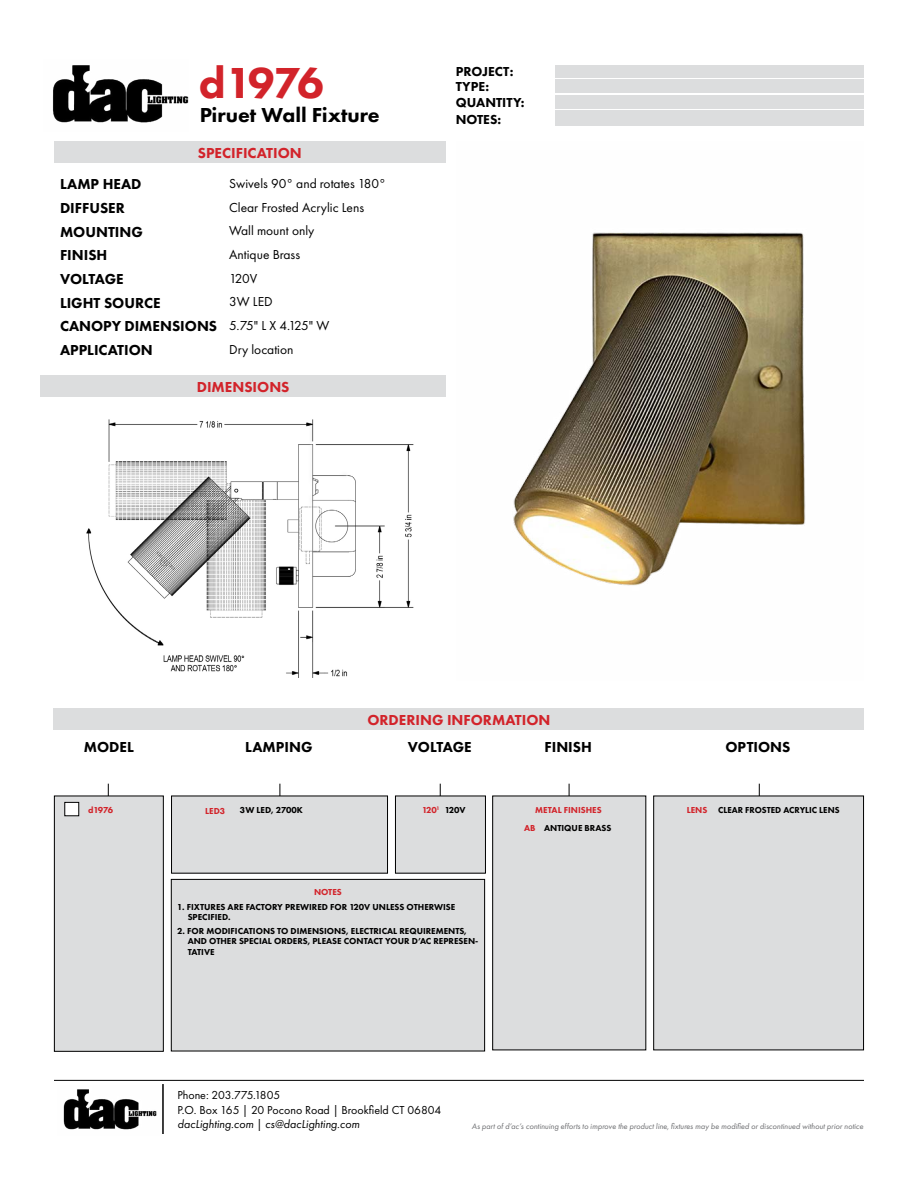
<style>
.page{position:relative;width:918px;height:1188px;background:#fff}
.page>*{position:absolute;margin:0;border:0;box-sizing:border-box;transform-origin:0 0}
.t1{font:800 45px "Futura PT";letter-spacing:-.05em;color:#d2232a}
.t2{font:800 21px "Futura PT";color:#000}
.t3{font:800 15px/23.7px "Futura PT";color:#000}
.t4{font:800 15px "Futura PT";color:#d2232a}
.t5{font:13.5px "Futura PT";color:#000}
.t6{font:800 13.5px/15px "Futura PT";color:#000}
.t7{font:12px/14.4px "Futura PT";color:#000}
.t8{font:800 9px/10.5px "Futura PT";color:#000}
.t9{font:800 9px "Futura PT";color:#d2232a}
.t10{font:italic 8.25px "Futura PT";color:#6d6e71}
.t11{font:800 5.25px "Futura PT";color:#d2232a}
.s1{font-weight:400;font-size:13.5px}
.s2{color:#d2232a}
.s3{font-style:italic}
</style>
<div class="page">
<hr style="left:54px;top:1080px;width:810px;height:1px;background:#000">
<img style="left:63px;top:1089px;width:94px;height:41px">
<hr style="left:162px;top:1084px;width:2px;height:50px;background:#000">
<img style="left:52px;top:65px;width:136px;height:58px">
<div style="left:556px;top:65px;width:308px;height:12px;background:#dcddde"></div>
<div style="left:556px;top:79px;width:308px;height:14px;background:#dcddde"></div>
<div style="left:556px;top:95px;width:308px;height:13px;background:#dcddde"></div>
<div style="left:556px;top:111px;width:308px;height:15px;background:#dcddde"></div>
<div style="left:54px;top:141px;width:392px;height:22px;background:#dcddde"></div>
<img style="left:86px;top:419px;width:328px;height:259px">
<img style="left:513px;top:232px;width:293px;height:354px">
<svg style="left:280px;top:784px;width:1px;height:12px"></svg>
<svg style="left:440px;top:784px;width:1px;height:12px"></svg>
<div style="left:172px;top:796px;width:216px;height:77px;background:#dcddde"></div>
<div style="left:395px;top:796px;width:90px;height:77px;background:#dcddde"></div>
<div style="left:395px;top:796px;width:91px;height:78px;border:1px solid #000"></div>
<svg style="left:108px;top:784px;width:1px;height:12px"></svg>
<div style="left:54px;top:796px;width:109px;height:255px;background:#dcddde"></div>
<div style="left:54px;top:796px;width:110px;height:256px;border:1px solid #000"></div>
<svg style="left:569px;top:784px;width:1px;height:12px"></svg>
<svg style="left:759px;top:784px;width:1px;height:12px"></svg>
<div style="left:54px;top:709px;width:810px;height:21px;background:#dcddde"></div>
<div style="left:65px;top:802px;width:14px;height:14px;background:#fff"></div>
<div style="left:64px;top:802px;width:15px;height:14px;border:1px solid #000"></div>
<div style="left:171px;top:879px;width:314px;height:172px;background:#dcddde"></div>
<div style="left:171px;top:879px;width:314px;height:172px;border:1px solid #000"></div>
<div style="left:654px;top:796px;width:210px;height:254px;background:#dcddde"></div>
<div style="left:653px;top:796px;width:211px;height:254px;border:1px solid #000"></div>
<div style="left:493px;top:796px;width:153px;height:254px;background:#dcddde"></div>
<div style="left:492px;top:796px;width:154px;height:254px;border:1px solid #000"></div>
<div style="left:40px;top:375px;width:406px;height:22px;background:#dcddde"></div>
<h1 class="t1" style="left:199px;top:55px;width:127px">d1976</h1>
<h2 class="t2" style="left:200px;top:102px;width:181px">Piruet Wall Fixture</h2>
<h3 class="t4" style="left:198px;top:143px;width:106px">SPECIFICATION</h3>
<h3 class="t3" style="left:60px;top:172px;width:83px">LAMP HEAD</h3>
<h3 class="t5" style="left:229px;top:175px;width:158px">Swivels 90° and rotates 180°</h3>
<h3 class="t3" style="left:60px;top:196px;width:66px">DIFFUSER</h3>
<h3 class="t5" style="left:229px;top:199px;width:136px">Clear Frosted Acrylic Lens</h3>
<h3 class="t3" style="left:60px;top:220px;width:84px">MOUNTING</h3>
<h3 class="t5" style="left:229px;top:223px;width:87px">Wall mount only</h3>
<h3 class="t3" style="left:60px;top:243px;width:49px">FINISH</h3>
<h3 class="t5" style="left:229px;top:247px;width:72px">Antique Brass</h3>
<h3 class="t3" style="left:60px;top:267px;width:65px">VOLTAGE</h3>
<h3 class="t5" style="left:229px;top:270px;width:30px">120V</h3>
<h3 class="t3" style="left:60px;top:290px;width:102px">LIGHT SOURCE</h3>
<h3 class="t5" style="left:229px;top:294px;width:45px">3W LED</h3>
<h3 class="t3" style="left:60px;top:314px;width:271px">CANOPY DIMENSIONS <span class="s1">5.75" L X 4.125" W<br></span>APPLICATION</h3>
<h3 class="t5" style="left:229px;top:341px;width:66px">Dry location</h3>
<h3 class="t4" style="left:197px;top:377px;width:94px">DIMENSIONS</h3>
<h3 class="t6" style="left:456px;top:64px;width:70px">PROJECT:<br>TYPE:<br>QUANTITY:</h3>
<h3 class="t6" style="left:456px;top:111px;width:47px">NOTES:</h3>
<h3 class="t4" style="left:367px;top:711px;width:185px">ORDERING INFORMATION</h3>
<h3 class="t3" style="left:84px;top:735px;width:51px">MODEL</h3>
<h3 class="t3" style="left:245px;top:735px;width:69px">LAMPING</h3>
<h3 class="t3" style="left:408px;top:735px;width:65px">VOLTAGE</h3>
<h3 class="t3" style="left:545px;top:735px;width:49px">FINISH</h3>
<h3 class="t3" style="left:725px;top:735px;width:67px">OPTIONS</h3>
<p class="t9" style="left:88px;top:804px;width:27px">d1976</p>
<p class="t9" style="left:205px;top:805px;width:22px">LED3</p>
<p class="t8" style="left:240px;top:805px;width:64px">3W LED, 2700K</p>
<p class="t9" style="left:535px;top:804px;width:68px">METAL FINISHES</p>
<p class="t8" style="left:687px;top:804px;width:154px"><span class="s2">LENS</span> CLEAR FROSTED ACRYLIC LENS</p>
<p class="t9" style="left:89px;top:804px;width:28px">d5001</p>
<p class="t11" style="left:436px;top:805px;width:5px">1</p>
<p class="t8" style="left:422px;top:805px;width:45px"><span class="s2">120</span> 120V</p>
<p class="t9" style="left:314px;top:886px;width:29px">NOTES</p>
<p class="t8" style="left:188px;top:902px;width:269px;text-indent:-11px">1. FIXTURES ARE FACTORY PREWIRED FOR 120V UNLESS OTHERWISE<br>SPECIFIED.</p>
<p class="t8" style="left:188px;top:926px;width:292px;text-indent:-11px">2. FOR MODIFICATIONS TO DIMENSIONS, ELECTRICAL REQUIREMENTS,<br>AND OTHER SPECIAL ORDERS, PLEASE CONTACT YOUR D’AC REPRESEN-<br>TATIVE</p>
<p class="t8" style="left:524px;top:823px;width:89px"><span class="s2">AB</span> ANTIQUE BRASS</p>
<h3 class="t7" style="left:177px;top:1088px;width:265px">Phone: 203.775.1805<br>P.O. Box 165 <span class="s3">|</span> 20 Pocono Road <span class="s3">|</span> Brookfield CT 06804 <span class="s3">dacLighting.com | cs@dacLighting.com</span></h3>
<p class="t10" style="left:472px;top:1121px;width:393px">As part of d’ac’s continuing efforts to improve the product line, fixtures may be modified or discontinued without prior notice</p>
</div>
